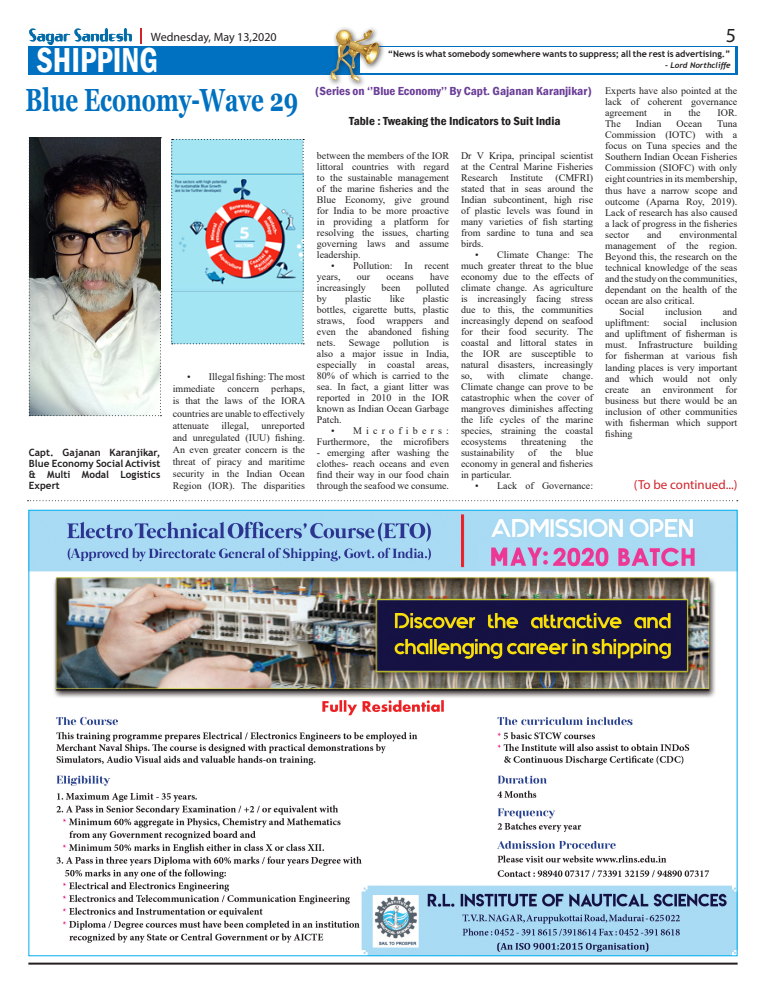
<style>
.page{position:relative;width:766px;height:993px;background:#fff}
.page>*{position:absolute;margin:0;border:0;box-sizing:border-box;transform-origin:0 0}
.t1{font:600 condensed 35.6px "Franklin Gothic";color:#fff;scale:.9 1}
.Heading_-_2{font:700 32px "Georgia";color:#0070c0;scale:.7 1}
.t2{font:20px "Myriad Pro";color:#231f20}
.t3{font:13px "Myriad Pro";color:#d1232a}
.Sub_-_Head{font:600 condensed 12px "Franklin Gothic";color:#6b3e98;scale:1.07 1}
.Sub_-_Head-2{font:600 condensed 12px "Franklin Gothic";color:#231f20;scale:1.07 1}
.t4{font:12px "Myriad Pro";color:#231f20}
.Body_Text{font:10px/11px "Times New Roman";color:#231f20;text-align:justify}
.Photo_Caption{font:700 10px/11px "Trebuchet MS";color:#231f20;text-align:justify}
.t5{font:700 9px "Trebuchet MS";color:#231f20}
.t6{font:italic 700 8px "Trebuchet";color:#231f20}
</style>
<div class="page">
<hr style="left:28px;top:962px;width:709px;height:2px;background:#231f20">
<img style="left:29px;top:28px;width:102px;height:16px">
<svg style="left:140px;top:28px;width:2px;height:16px"></svg>
<div style="left:28px;top:46px;width:709px;height:28px;background:#0070c0"></div>
<div style="left:360px;top:47px;width:374px;height:26px;background:#fff"></div>
<div style="left:327px;top:26px;width:58px;height:62px;background:#231f20;opacity:.76"></div>
<img style="left:326px;top:29px;width:55px;height:52px">
<img style="left:30px;top:511px;width:705px;height:442px">
<svg style="left:28px;top:500px;width:709px;height:1px"></svg>
<img style="left:29px;top:137px;width:132px;height:279px">
<svg style="left:171px;top:139px;width:133px;height:205px;background:#a7ceda"></svg>
<p class="t4" style="left:151px;top:29px;width:127px">Wednesday, May 13,2020</p>
<h3 class="t2" style="left:725px;top:23px;width:12px">5</h3>
<h1 class="t1" style="left:36px;top:37px;width:137px">SHIPPING</h1>
<p class="t5" style="left:388px;top:48px;width:344px">“News is what somebody somewhere wants to suppress; all the rest is advertising.”</p>
<p class="t6" style="left:665px;top:60px;width:67px">- Lord Northcliffe</p>
<p class="Heading_-_2" style="left:26px;top:79px;width:391px">Blue Economy-Wave 29</p>
<p class="Photo_Caption" style="left:29px;top:446px;width:133px">Capt. Gajanan Karanjikar, Blue Economy Social Activist &amp; Multi Modal Logistics Expert</p>
<p class="Body_Text" style="left:173px;top:370px;width:134px;line-height:12.1px;text-indent:14px">• Illegal fishing: The most immediate concern perhaps, is that the laws of the IORA countries are unable to effectively attenuate</p>
<p class="Body_Text" style="left:173px;top:419px;width:134px;line-height:12.1px;text-indent:89px">unreported and unregulated (IUU) fishing.<br>An even greater concern is the threat of piracy and maritime security in the Indian Ocean Region (IOR). The disparities</p>
<p class="Body_Text" style="left:221px;top:419px;width:29px">illegal,</p>
<p class="Sub_-_Head" style="left:315px;top:83px;width:260px">(Series on ‘’Blue Economy’’ By Capt. Gajanan Karanjikar)</p>
<p class="Sub_-_Head-2" style="left:349px;top:113px;width:199px">Table : Tweaking the Indicators to Suit India</p>
<p class="Body_Text" style="left:317px;top:150px;width:134px">between the members of the IOR littoral countries with regard to the sustainable management of the marine fisheries and the Blue Economy, give ground for India to be more proactive in providing a platform for resolving the issues, charting governing laws and assume leadership.</p>
<p class="Body_Text" style="left:317px;top:260px;width:134px;text-indent:14px">• Pollution: In recent years,</p>
<p class="Body_Text" style="left:357px;top:271px;width:15px">our</p>
<p class="Body_Text" style="left:386px;top:271px;width:29px">oceans</p>
<p class="Body_Text" style="left:430px;top:271px;width:20px">have</p>
<p class="Body_Text" style="left:317px;top:282px;width:50px">increasingly</p>
<p class="Body_Text" style="left:381px;top:282px;width:20px">been</p>
<p class="Body_Text" style="left:416px;top:282px;width:34px">polluted</p>
<p class="Body_Text" style="left:317px;top:293px;width:11px">by</p>
<p class="Body_Text" style="left:345px;top:293px;width:28px">plastic</p>
<p class="Body_Text" style="left:389px;top:293px;width:16px">like</p>
<p class="Body_Text" style="left:317px;top:293px;width:134px;text-indent:106px">plastic bottles, cigarette butts, plastic straws, food wrappers and even the abandoned fishing nets.</p>
<p class="Body_Text" style="left:317px;top:337px;width:134px;text-indent:125px">is also a major issue in India, especially in coastal areas, 80% of which is carried to the sea. In fact, a giant litter was reported in 2010 in the IOR known as Indian Ocean Garbage Patch.</p>
<p class="Body_Text" style="left:317px;top:425px;width:133px;text-align:right">• Microfibers:<br>Furthermore, the microfibers</p>
<p class="Body_Text" style="left:317px;top:447px;width:134px">- emerging after washing the clothes- reach oceans and even find their way in our food chain through the seafood we consume.</p>
<p class="Body_Text" style="left:348px;top:337px;width:33px">Sewage</p>
<p class="Body_Text" style="left:393px;top:337px;width:38px">pollution</p>
<p class="Body_Text" style="left:461px;top:150px;width:134px">Dr V Kripa, principal scientist at the Central Marine Fisheries Research Institute (CMFRI) stated that in seas around the Indian subcontinent, high rise of plastic levels was found in many varieties of fish starting from sardine to tuna and sea birds.</p>
<p class="Body_Text" style="left:461px;top:249px;width:134px;text-indent:14px">• Climate Change: The much greater threat to the blue economy due to the effects of climate change. As agriculture is increasingly facing stress due to this, the communities increasingly depend on seafood for their food security. The coastal and littoral states in the IOR are susceptible to natural disasters, increasingly so,</p>
<p class="Body_Text" style="left:461px;top:370px;width:134px;text-indent:101px">change.<br>Climate change can prove to be catastrophic when the cover of mangroves diminishes affecting the life cycles of the marine species, straining the coastal ecosystems</p>
<p class="Body_Text" style="left:486px;top:370px;width:19px">with</p>
<p class="Body_Text" style="left:518px;top:370px;width:31px">climate</p>
<p class="Body_Text" style="left:521px;top:436px;width:46px">threatening</p>
<p class="Body_Text" style="left:580px;top:436px;width:14px">the</p>
<p class="Body_Text" style="left:461px;top:447px;width:134px;text-indent:115px">blue economy in general and fisheries in particular.</p>
<p class="Body_Text" style="left:475px;top:480px;width:119px">• Lack of Governance:</p>
<p class="Body_Text" style="left:461px;top:447px;width:55px">sustainability</p>
<p class="Body_Text" style="left:528px;top:447px;width:10px">of</p>
<p class="Body_Text" style="left:550px;top:447px;width:14px">the</p>
<p class="Body_Text" style="left:605px;top:85px;width:134px">Experts have also pointed at the lack of coherent governance agreement</p>
<p class="Body_Text" style="left:663px;top:107px;width:9px">in</p>
<p class="Body_Text" style="left:688px;top:107px;width:14px">the</p>
<p class="Body_Text" style="left:717px;top:107px;width:21px">IOR.</p>
<p class="Body_Text" style="left:605px;top:118px;width:17px">The</p>
<p class="Body_Text" style="left:635px;top:118px;width:27px">Indian</p>
<p class="Body_Text" style="left:676px;top:118px;width:27px">Ocean</p>
<p class="Body_Text" style="left:605px;top:118px;width:134px;text-indent:112px">Tuna Commission (IOTC) with a focus on Tuna species and the Southern Indian Ocean Fisheries Commission (SIOFC) with only eight countriesin itsmembership, thus have a narrow scope and outcome (Aparna Roy, 2019).<br>Lack of research has also caused a lack of progress in the fisheries sector</p>
<p class="Body_Text" style="left:605px;top:228px;width:134px;text-indent:74px">environmental management of the region.<br>Beyond this, the research on the technical knowledge of the seas and the study on the communities, dependant on the health of the ocean are also critical.</p>
<p class="Body_Text" style="left:619px;top:306px;width:26px">Social</p>
<p class="Body_Text" style="left:665px;top:306px;width:38px">inclusion</p>
<p class="Body_Text" style="left:722px;top:306px;width:16px">and</p>
<p class="Body_Text" style="left:605px;top:317px;width:46px">upliftment:</p>
<p class="Body_Text" style="left:663px;top:317px;width:25px">social</p>
<p class="Body_Text" style="left:647px;top:228px;width:16px">and</p>
<p class="Body_Text" style="left:605px;top:317px;width:134px;text-indent:95px">inclusion and upliftment of fisherman is must. Infrastructure building for fisherman at various fish landing places is very important and which would not only create an environment for business but there would be an inclusion of other communities with fisherman which support fishing</p>
<p class="t3" style="left:633px;top:477px;width:105px">(To be continued...)</p>
</div>
